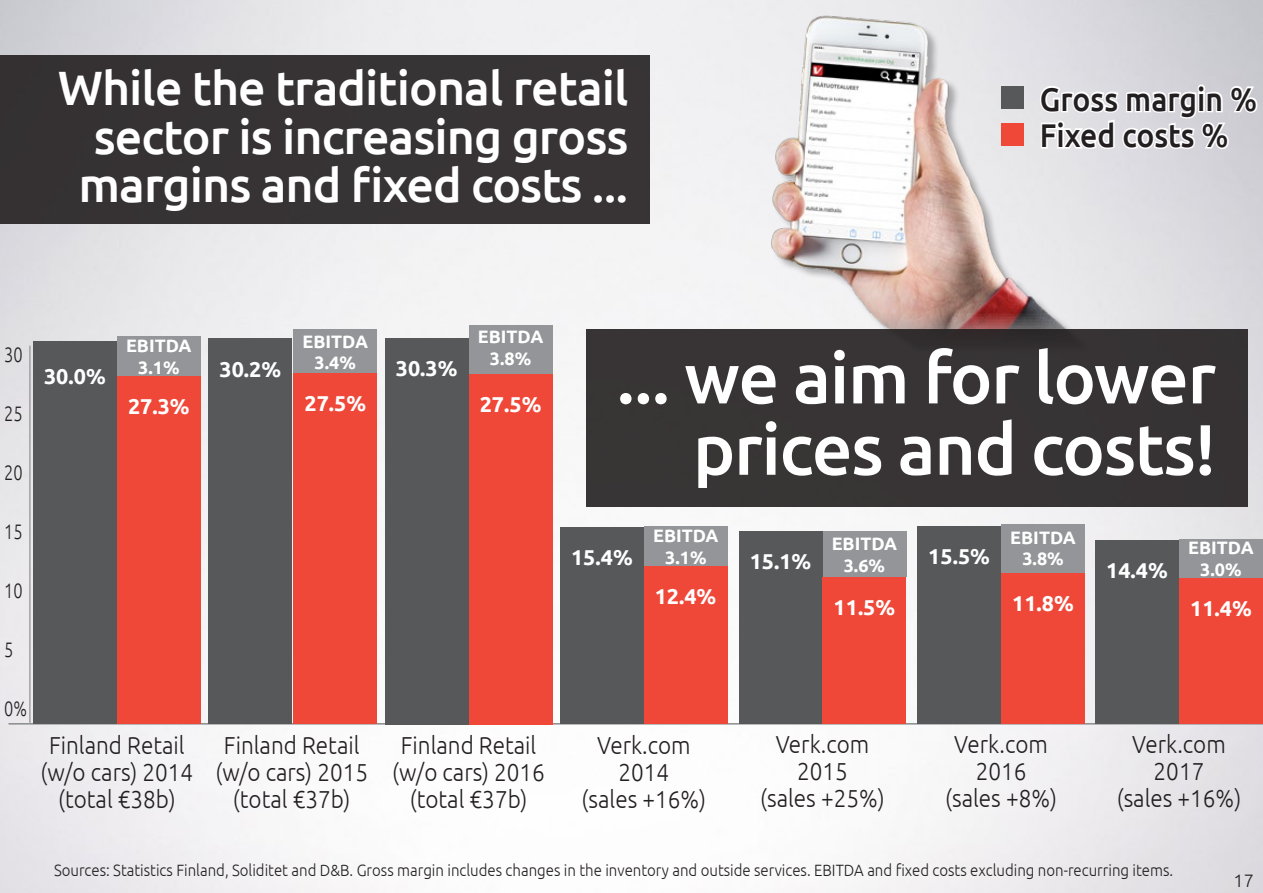
<style>
.page{position:relative;width:1263px;height:893px;background:#fff}
.page>*{position:absolute;margin:0;border:0;box-sizing:border-box;transform-origin:0 0}
.t1{font:500 71.4px "Ubuntu";letter-spacing:-.02em;color:#fff}
.t2{font:500 48.3px "Ubuntu";letter-spacing:-.02em;color:#fff}
.t3{font:500 32.85px "Ubuntu";color:#231f20;scale:.92 1}
.t4{font:300 24.6px/27px "Ubuntu";color:#231f20;text-align:center;scale:.92 1}
.t5{font:700 21.45px "Ubuntu";color:#fff}
.t6{font:300 21px "Ubuntu";color:#231f20;scale:.78 1}
.t7{font:700 18px/21.6px "Ubuntu";color:#fff;text-align:center}
.t8{font:300 18px "Ubuntu";color:#231f20}
.t9{font:300 16.35px "Ubuntu";color:#231f20;scale:.92 1}
</style>
<div class="page">
<img style="left:0;top:0;width:1263px;height:893px">
<hr style="left:9px;top:723px;width:1254px;height:2px;background:#fff">
<div style="left:0;top:55px;width:650px;height:168px;background:#373335"></div>
<hr style="left:29px;top:346px;width:2px;height:378px;background:#fff">
<div style="left:33px;top:341px;width:84px;height:383px;background:#57585a"></div>
<div style="left:117px;top:376px;width:84px;height:348px;background:#ef4838"></div>
<div style="left:117px;top:336px;width:84px;height:40px;background:#939598"></div>
<div style="left:560px;top:527px;width:84px;height:197px;background:#57585a"></div>
<div style="left:644px;top:566px;width:84px;height:158px;background:#ef4838"></div>
<div style="left:644px;top:526px;width:84px;height:40px;background:#939598"></div>
<img style="left:741px;top:0;width:376px;height:329px">
<div style="left:738px;top:531px;width:84px;height:193px;background:#57585a"></div>
<div style="left:822px;top:577px;width:84px;height:147px;background:#ef4838"></div>
<div style="left:822px;top:531px;width:84px;height:46px;background:#939598"></div>
<div style="left:586px;top:329px;width:662px;height:177px;background:#383435"></div>
<div style="left:208px;top:339px;width:84px;height:385px;background:#57585a"></div>
<div style="left:293px;top:373px;width:84px;height:351px;background:#ef4838"></div>
<div style="left:293px;top:330px;width:84px;height:43px;background:#939598"></div>
<div style="left:917px;top:526px;width:84px;height:198px;background:#57585a"></div>
<div style="left:1001px;top:573px;width:84px;height:151px;background:#ef4838"></div>
<div style="left:1001px;top:525px;width:84px;height:48px;background:#939598"></div>
<div style="left:385px;top:338px;width:84px;height:387px;background:#57585a"></div>
<div style="left:469px;top:374px;width:83px;height:351px;background:#ef4838"></div>
<div style="left:469px;top:325px;width:83px;height:49px;background:#939598"></div>
<svg style="left:1038px;top:82px;width:222px;height:69px"></svg>
<div style="left:1001px;top:86px;width:23px;height:23px;background:#57585a"></div>
<div style="left:1001px;top:123px;width:23px;height:23px;background:#ef4838"></div>
<div style="left:1095px;top:540px;width:84px;height:184px;background:#57585a"></div>
<div style="left:1179px;top:578px;width:84px;height:146px;background:#ef4838"></div>
<div style="left:1179px;top:539px;width:84px;height:39px;background:#939598"></div>
<p class="t2" style="left:58px;top:58px;width:572px">While the traditional retail</p>
<p class="t2" style="left:94px;top:106px;width:536px">sector is increasing gross</p>
<p class="t2" style="left:79px;top:154px;width:551px">margins and fixed costs ...</p>
<p class="t3" style="left:1040px;top:78px;width:238px">Gross margin %</p>
<p class="t3" style="left:1040px;top:115px;width:207px">Fixed costs %</p>
<p class="t6" style="left:4px;top:342px;width:25px">30</p>
<p class="t6" style="left:4px;top:401px;width:25px">25</p>
<p class="t6" style="left:4px;top:460px;width:25px">20</p>
<p class="t6" style="left:4px;top:519px;width:25px">15</p>
<p class="t6" style="left:4px;top:578px;width:25px">10</p>
<p class="t5" style="left:44px;top:364px;width:63px">30.0%</p>
<p class="t7" style="left:126px;top:335px;width:67px">EBITDA<br>3.1%</p>
<p class="t5" style="left:128px;top:393px;width:63px">27.3%</p>
<p class="t6" style="left:4px;top:637px;width:13px">5</p>
<p class="t6" style="left:4px;top:696px;width:31px">0%</p>
<p class="t4" style="left:49px;top:731px;width:149px">Finland Retail</p>
<p class="t4" style="left:41px;top:758px;width:167px">(w/o cars) 2014 (total €38b)</p>
<p class="t5" style="left:219px;top:356px;width:63px">30.2%</p>
<p class="t7" style="left:303px;top:330px;width:67px">EBITDA<br>3.4%</p>
<p class="t5" style="left:304px;top:390px;width:63px">27.5%</p>
<p class="t4" style="left:224px;top:731px;width:149px">Finland Retail</p>
<p class="t4" style="left:215px;top:758px;width:167px">(w/o cars) 2015 (total €37b)</p>
<p class="t5" style="left:396px;top:355px;width:63px">30.3%</p>
<p class="t7" style="left:478px;top:326px;width:67px">EBITDA<br>3.8%</p>
<p class="t5" style="left:480px;top:391px;width:63px">27.5%</p>
<p class="t4" style="left:401px;top:731px;width:149px">Finland Retail</p>
<p class="t4" style="left:392px;top:758px;width:167px">(w/o cars) 2016 (total €37b)</p>
<p class="t1" style="left:616px;top:333px;width:601px">... we aim for lower</p>
<p class="t1" style="left:693px;top:404px;width:525px">prices and costs!</p>
<p class="t5" style="left:571px;top:545px;width:63px">15.4%</p>
<p class="t7" style="left:653px;top:525px;width:67px">EBITDA<br>3.1%</p>
<p class="t5" style="left:655px;top:583px;width:63px">12.4%</p>
<p class="t5" style="left:750px;top:549px;width:63px">15.1%</p>
<p class="t7" style="left:832px;top:533px;width:67px">EBITDA<br>3.6%</p>
<p class="t5" style="left:834px;top:594px;width:63px">11.5%</p>
<p class="t5" style="left:928px;top:543px;width:63px">15.5%</p>
<p class="t7" style="left:1010px;top:526px;width:67px">EBITDA<br>3.8%</p>
<p class="t5" style="left:1012px;top:591px;width:63px">11.8%</p>
<p class="t5" style="left:1106px;top:557px;width:63px">14.4%</p>
<p class="t7" style="left:1188px;top:537px;width:67px">EBITDA<br>3.0%</p>
<p class="t5" style="left:1190px;top:596px;width:63px">11.4%</p>
<p class="t4" style="left:597px;top:731px;width:103px">Verk.com</p>
<p class="t4" style="left:581px;top:758px;width:137px">2014<br>(sales +16%)</p>
<p class="t4" style="left:776px;top:730px;width:103px">Verk.com</p>
<p class="t4" style="left:760px;top:757px;width:137px">2015<br>(sales +25%)</p>
<p class="t4" style="left:954px;top:730px;width:103px">Verk.com</p>
<p class="t4" style="left:945px;top:757px;width:123px">2016 (sales +8%)</p>
<p class="t4" style="left:1132px;top:730px;width:103px">Verk.com</p>
<p class="t4" style="left:1117px;top:757px;width:137px">2017<br>(sales +16%)</p>
<p class="t9" style="left:54px;top:860px;width:1218px">Sources: Statistics Finland, Soliditet and D&amp;B. Gross margin includes changes in the inventory and outside services. EBITDA and fixed costs excluding non-recurring items.</p>
<p class="t8" style="left:1233px;top:870px;width:22px">17</p>
</div>
